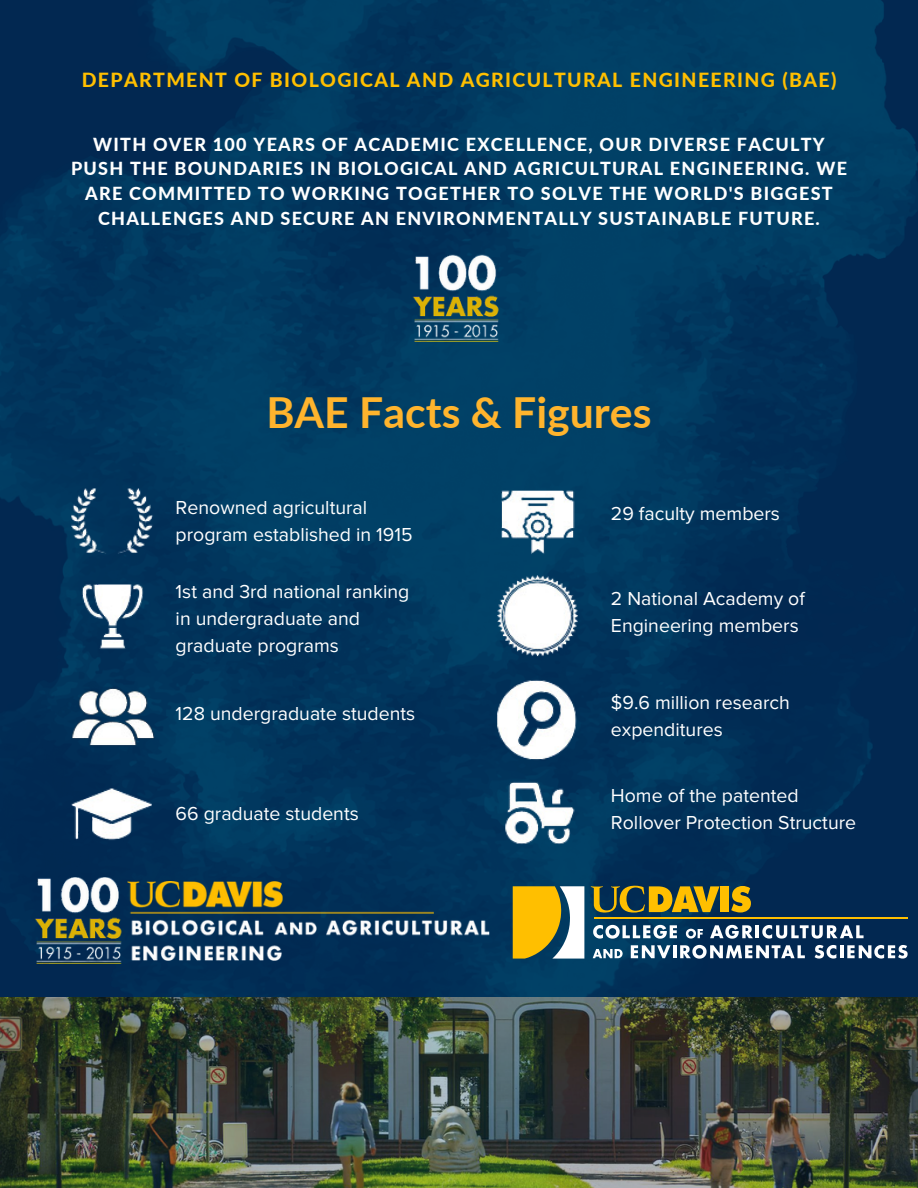
<style>
.page{position:relative;width:918px;height:1188px;background:#fff}
.page>*{position:absolute;margin:0;border:0;box-sizing:border-box;transform-origin:0 0}
.t1{font:700 42.75px "Lato";color:#ffb42d}
.t2{font:19.5px/27px "Proxima Nova";color:#fff}
.t3{font:800 19.5px "Lato";letter-spacing:.07em;color:#ffbf00}
.t4{font:800 18px/24.8px "Lato";letter-spacing:.07em;color:#fff;text-align:center}
</style>
<div class="page">
<img style="left:0;top:0;width:918px;height:998px">
<svg style="left:731px;top:886px;width:20px;height:26px"></svg>
<div style="left:720px;top:886px;width:9px;height:26px;background:#ffbf00"></div>
<svg style="left:590px;top:886px;width:130px;height:27px;background:#837729"></svg>
<hr style="left:594px;top:918px;width:314px;height:1px;background:#ffbf00">
<svg style="left:513px;top:886px;width:71px;height:24px"></svg>
<svg style="left:710px;top:925px;width:154px;height:14px"></svg>
<svg style="left:706px;top:945px;width:99px;height:14px"></svg>
<svg style="left:815px;top:945px;width:93px;height:14px"></svg>
<img style="left:64px;top:467px;width:100px;height:397px">
<img style="left:412px;top:255px;width:94px;height:90px">
<img style="left:0;top:998px;width:918px;height:190px">
<img style="left:128px;top:882px;width:306px;height:28px">
<img style="left:119px;top:910px;width:587px;height:69px">
<img style="left:35px;top:877px;width:93px;height:90px">
<img style="left:487px;top:467px;width:99px;height:383px">
<p class="t3" style="left:82px;top:68px;width:756px">DEPARTMENT OF BIOLOGICAL AND AGRICULTURAL ENGINEERING (BAE)</p>
<p class="t4" style="left:71px;top:131px;width:777px">WITH OVER 100 YEARS OF ACADEMIC EXCELLENCE, OUR DIVERSE FACULTY PUSH THE BOUNDARIES IN BIOLOGICAL AND AGRICULTURAL ENGINEERING. WE ARE COMMITTED TO WORKING TOGETHER TO SOLVE THE WORLD'S BIGGEST CHALLENGES AND SECURE AN ENVIRONMENTALLY SUSTAINABLE FUTURE.</p>
<h1 class="t1" style="left:266px;top:386px;width:386px">BAE Facts &amp; Figures</h1>
<p class="t2" style="left:176px;top:495px;width:238px">Renowned agricultural program established in 1915</p>
<p class="t2" style="left:176px;top:579px;width:235px">1st and 3rd national ranking in undergraduate and graduate programs</p>
<p class="t2" style="left:176px;top:701px;width:241px">128 undergraduate students</p>
<p class="t2" style="left:176px;top:801px;width:185px">66 graduate students</p>
<p class="t2" style="left:611px;top:500px;width:171px">29 faculty members</p>
<p class="t2" style="left:611px;top:586px;width:195px">2 National Academy of<br>Engineering members</p>
<p class="t2" style="left:611px;top:690px;width:180px">$9.6 million research expenditures</p>
<p class="t2" style="left:611px;top:783px;width:247px">Home of the patented<br>Rollover Protection Structure</p>
</div>
